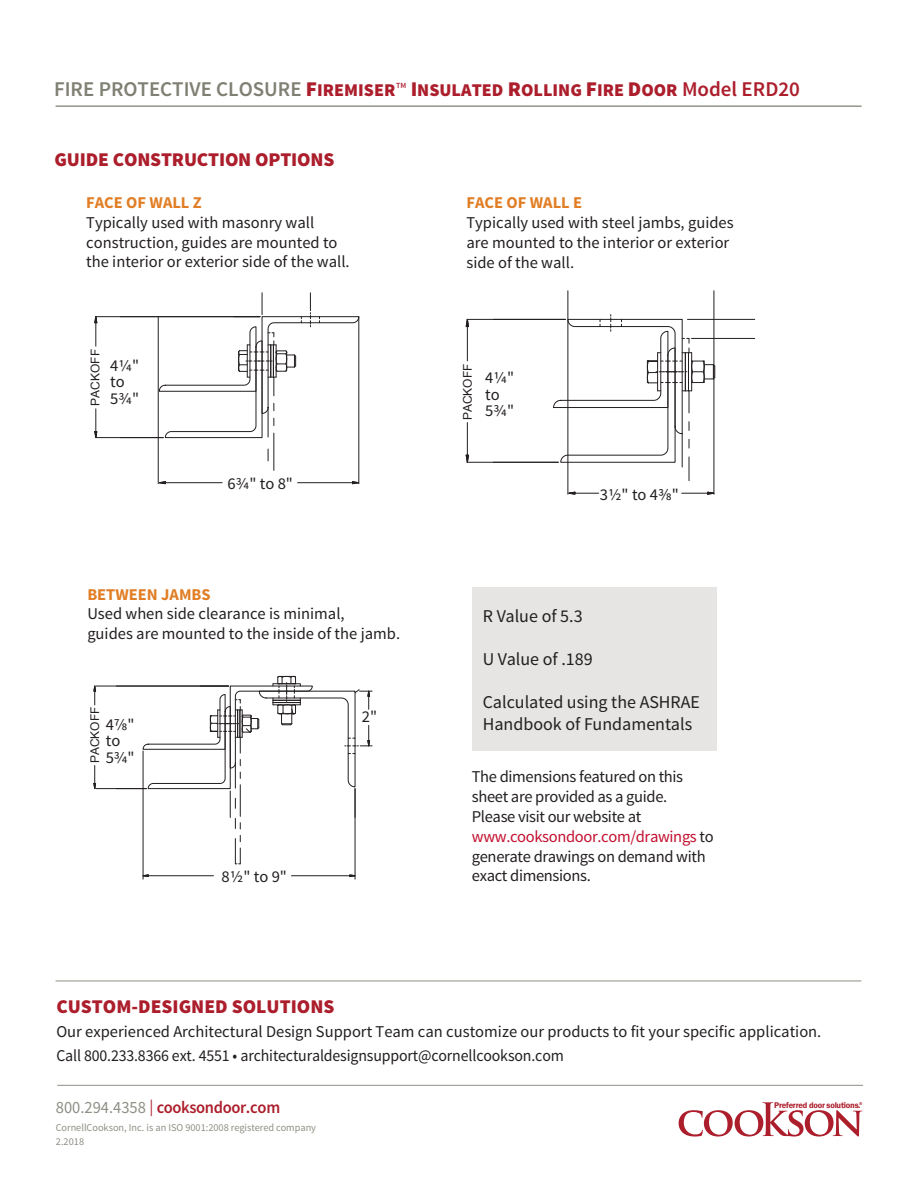
<style>
.page{position:relative;width:918px;height:1188px;background:#fff}
.page>*{position:absolute;margin:0;border:0;box-sizing:border-box;transform-origin:0 0}
.t1{font:600 21px "Source Sans Pro";color:#807f73}
.t2{font:900 19.5px "Source Sans Pro";letter-spacing:-.01em;color:#ac1e2c}
.t3{font:18px/21.6px "Source Sans Pro";color:#231f20}
.t4{font:900 18px "Source Sans Pro";color:#ac1e2c}
.t5{font:600 17.25px "Source Sans Pro";letter-spacing:-.025em;color:#ac1e2c;scale:.96 1}
.t6{font:16.5px/16.5px "Source Sans Pro";color:#231f20}
.t7{font:16.5px/19.8px "Source Sans Pro";letter-spacing:-.02em;color:#231f20}
.t8{font:700 16.5px "Source Sans Pro";color:#e17e25}
.t9{font:12px "Arial";color:#231f20}
.t10{font:10.5px/14.1px "Source Sans Pro";color:#8f8f86}
.t11{font:600 8.55px "Franklin Gothic";letter-spacing:-.02em;color:#ac1e2c}
.t12{font:600 7.8px "Source Sans Pro";color:#ac1e2c}
.s1{font-weight:900;color:#ac1e2c}
.s2{font-weight:900;font-size:18px;color:#ac1e2c}
.s3{font-size:21px}
.s4{font-weight:600;font-size:21px}
.s5{color:#c3102f}
.s6{font-weight:400;color:#8f8f86}
.s7{font-weight:400;font-size:16.5px}
</style>
<div class="page">
<hr style="left:57px;top:1085px;width:806px;height:1px;background:#8f8f86">
<hr style="left:56px;top:106px;width:806px;height:1px;background:#8f8f86">
<svg style="left:268px;top:449px;width:1px;height:12px"></svg>
<hr style="left:273px;top:433px;width:1px;height:37px;background:#231f20">
<svg style="left:159px;top:293px;width:201px;height:146px"></svg>
<svg style="left:94px;top:409px;width:4px;height:30px"></svg>
<svg style="left:94px;top:316px;width:4px;height:30px"></svg>
<hr style="left:96px;top:437px;width:67px;height:1px;background:#231f20">
<hr style="left:96px;top:316px;width:164px;height:1px;background:#231f20">
<svg style="left:553px;top:315px;width:163px;height:166px"></svg>
<hr style="left:691px;top:338px;width:64px;height:1px;background:#231f20">
<hr style="left:687px;top:319px;width:68px;height:1px;background:#231f20">
<svg style="left:465px;top:454px;width:5px;height:9px"></svg>
<svg style="left:465px;top:318px;width:5px;height:10px"></svg>
<hr style="left:467px;top:423px;width:1px;height:32px;background:#231f20">
<hr style="left:467px;top:327px;width:1px;height:34px;background:#231f20">
<hr style="left:467px;top:462px;width:91px;height:1px;background:#231f20">
<hr style="left:467px;top:319px;width:99px;height:1px;background:#231f20">
<svg style="left:235px;top:835px;width:6px;height:29px"></svg>
<svg style="left:93px;top:765px;width:4px;height:25px"></svg>
<svg style="left:93px;top:685px;width:4px;height:20px"></svg>
<hr style="left:96px;top:788px;width:50px;height:1px;background:#231f20">
<hr style="left:96px;top:686px;width:133px;height:1px;background:#231f20">
<svg style="left:142px;top:874px;width:7px;height:4px"></svg>
<svg style="left:349px;top:874px;width:6px;height:4px"></svg>
<hr style="left:148px;top:875px;width:65px;height:1px;background:#231f20">
<hr style="left:291px;top:875px;width:59px;height:1px;background:#231f20">
<hr style="left:355px;top:789px;width:1px;height:90px;background:#231f20">
<hr style="left:143px;top:751px;width:1px;height:128px;background:#231f20">
<svg style="left:142px;top:675px;width:230px;height:154px"></svg>
<svg style="left:157px;top:481px;width:9px;height:4px"></svg>
<svg style="left:351px;top:481px;width:9px;height:4px"></svg>
<hr style="left:165px;top:482px;width:57px;height:1px;background:#231f20">
<hr style="left:298px;top:482px;width:55px;height:1px;background:#231f20">
<svg style="left:567px;top:491px;width:32px;height:4px"></svg>
<svg style="left:682px;top:491px;width:33px;height:4px"></svg>
<hr style="left:158px;top:317px;width:1px;height:167px;background:#231f20">
<hr style="left:358px;top:317px;width:1px;height:167px;background:#231f20">
<hr style="left:567px;top:291px;width:1px;height:203px;background:#231f20">
<hr style="left:713px;top:291px;width:1px;height:203px;background:#231f20">
<div style="left:472px;top:587px;width:244px;height:164px;background:#e6e5e3"></div>
<hr style="left:56px;top:981px;width:805px;height:1px;background:#8f8f86">
<svg style="left:679px;top:1102px;width:183px;height:35px"></svg>
<p class="t1" style="left:54px;top:75px;width:343px">FIRE PROTECTIVE CLOSURE <span class="s1">F</span><span class="s2">IREMISER</span></p>
<p class="t12" style="left:396px;top:81px;width:12px">TM</p>
<p class="t4" style="left:411px;top:78px;width:391px"><span class="s3">I</span>NSULATED <span class="s3">R</span>OLLING <span class="s3">F</span>IRE <span class="s3">D</span>OOR <span class="s4">Model ERD20</span></p>
<p class="t2" style="left:54px;top:147px;width:281px">GUIDE CONSTRUCTION OPTIONS</p>
<p class="t8" style="left:86px;top:192px;width:117px">FACE OF WALL Z</p>
<p class="t6" style="left:86px;top:213px;width:265px;line-height:19.8px">Typically used with masonry wall construction, guides are mounted to the interior or exterior side of the wall.</p>
<p class="t9" style="left:88px;top:406px;width:58px;rotate:-90deg">PACKOFF</p>
<p class="t6" style="left:110px;top:357px;width:30px">41/4" to<br>53/4"</p>
<p class="t6" style="left:228px;top:476px;width:67px">63/4" to 8"</p>
<p class="t8" style="left:87px;top:584px;width:125px">BETWEEN JAMBS</p>
<p class="t6" style="left:87px;top:604px;width:314px;line-height:19.8px">Used when side clearance is minimal,<br>guides are mounted to the inside of the jamb.</p>
<p class="t9" style="left:87px;top:763px;width:58px;rotate:-90deg">PACKOFF</p>
<p class="t6" style="left:106px;top:716px;width:30px">47/8" to<br>53/4"</p>
<p class="t6" style="left:222px;top:868px;width:67px">81/2" to 9"</p>
<p class="t6" style="left:362px;top:709px;width:17px">2"</p>
<p class="t8" style="left:466px;top:192px;width:117px">FACE OF WALL E</p>
<p class="t6" style="left:466px;top:213px;width:269px;line-height:19.8px">Typically used with steel jambs, guides are mounted to the interior or exterior side of the wall.</p>
<p class="t9" style="left:460px;top:420px;width:58px;rotate:-90deg">PACKOFF</p>
<p class="t6" style="left:485px;top:370px;width:30px">41/4" to<br>53/4"</p>
<p class="t6" style="left:600px;top:486px;width:80px">31/2" to 43/8"</p>
<p class="t3" style="left:483px;top:605px;width:101px">R Value of 5.3</p>
<p class="t3" style="left:483px;top:649px;width:112px">U Value of .189</p>
<p class="t3" style="left:483px;top:692px;width:219px">Calculated using the ASHRAE<br>Handbook of Fundamentals</p>
<p class="t7" style="left:472px;top:767px;width:243px">The dimensions featured on this sheet are provided as a guide.<br>Please visit our website at <span class="s5">www.cooksondoor.com/drawings</span> to generate drawings on demand with exact dimensions.</p>
<p class="t2" style="left:56px;top:994px;width:280px">CUSTOM-DESIGNED SOLUTIONS</p>
<p class="t6" style="left:56px;top:1020px;width:767px;line-height:24px">Our experienced Architectural Design Support Team can customize our products to fit your specific application.<br>Call 800.233.8366 ext. 4551 • architecturaldesignsupport@cornellcookson.com</p>
<p class="t5" style="left:56px;top:1097px;width:236px"><span class="s6">800.294.4358</span> <span class="s7">|</span> cooksondoor.com</p>
<p class="t10" style="left:56px;top:1121px;width:262px">CornellCookson, Inc. is an ISO 9001:2008 registered company<br>2.2018</p>
<p class="t11" style="left:774px;top:1100px;width:88px">Preferred door solutions.</p>
</div>
